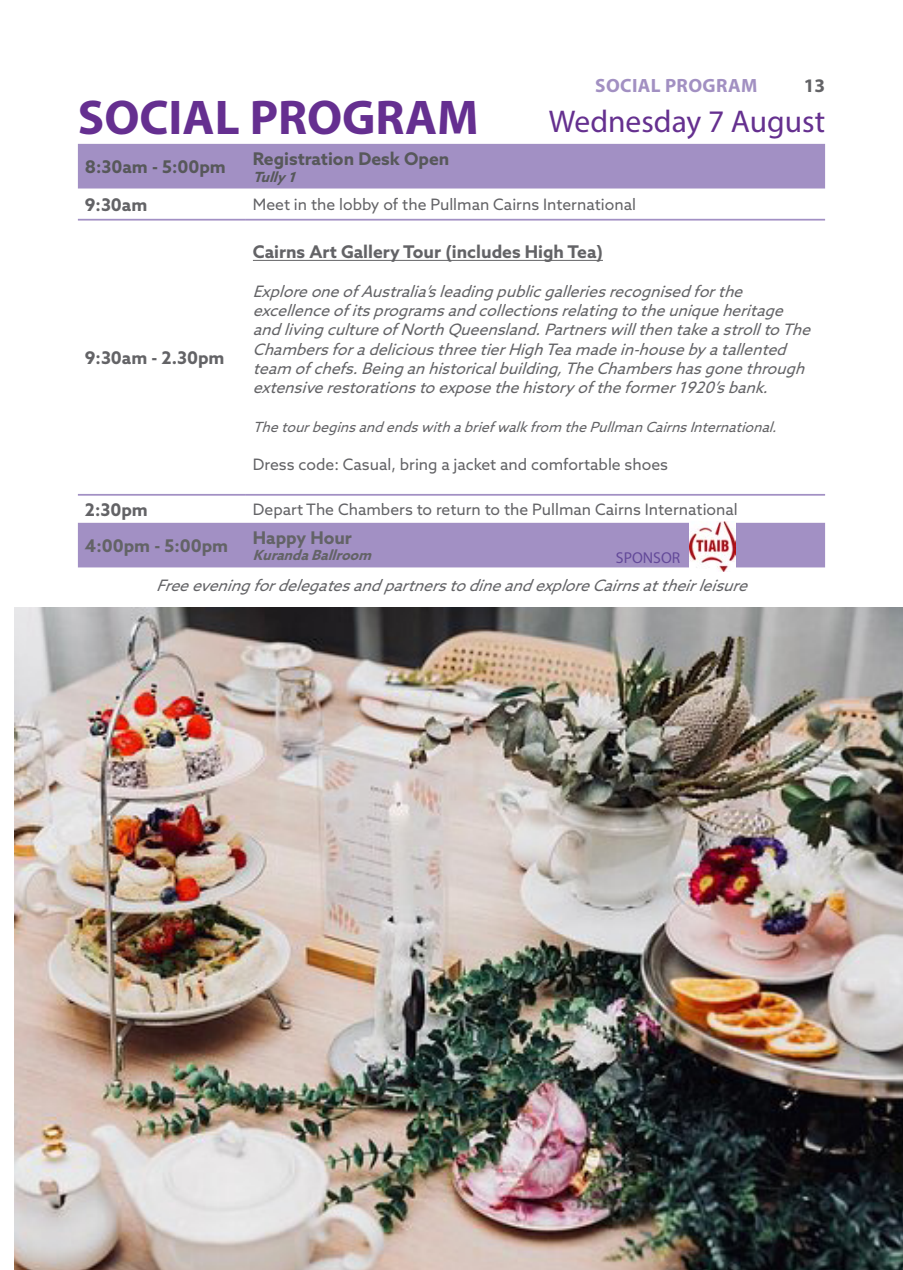
<style>
.page{position:relative;width:903px;height:1270px;background:#fff}
.page>*{position:absolute;margin:0;border:0;box-sizing:border-box;transform-origin:0 0}
.t1{font:700 49px "Myriad Pro";color:#652f90}
.t2{font:31.5px "Myriad Pro";color:#65308f}
.t3{font:700 19.25px "Myriad Pro";letter-spacing:.02em;color:#a290c2}
.t4{font:700 19.25px "Myriad Pro";color:#636366}
.t5{font:700 17.5px "Azo Sans";color:#636366}
.t6{font:700 17.5px "Azo Sans";color:#57585a}
.t7{font:italic 15.75px/19.2px "Azo Sans";color:#636366}
.t8{font:15.75px "Azo Sans";color:#636366}
.t9{font:15.75px "Myriad Pro";color:#634999}
.t10{font:italic 14px "Azo Sans";color:#636366}
.t11{font:italic 700 14px "Azo Sans";color:#636366}
.t12{font:italic 700 14px "Azo Sans";color:#57585a}
</style>
<div class="page">
<div style="left:78px;top:144px;width:747px;height:45px;background:#a290c4"></div>
<div style="left:78px;top:523px;width:747px;height:44px;background:#a290c4"></div>
<hr style="left:78px;top:219px;width:168px;height:2px;background:#a290c4">
<hr style="left:246px;top:219px;width:579px;height:2px;background:#a290c4">
<hr style="left:78px;top:494px;width:168px;height:2px;background:#a290c4">
<hr style="left:246px;top:494px;width:579px;height:2px;background:#a290c4">
<hr style="left:253px;top:260px;width:350px;height:1px;background:#636366">
<img style="left:689px;top:522px;width:46px;height:49px">
<img style="left:15px;top:607px;width:888px;height:663px">
<p class="t3" style="left:595px;top:73px;width:164px">SOCIAL PROGRAM</p>
<p class="t4" style="left:804px;top:73px;width:23px">13</p>
<p class="t1" style="left:78px;top:85px;width:402px">SOCIAL PROGRAM</p>
<p class="t2" style="left:549px;top:102px;width:278px">Wednesday 7 August</p>
<p class="t6" style="left:85px;top:155px;width:142px">8:30am - 5:00pm</p>
<p class="t6" style="left:253px;top:147px;width:198px">Registration Desk Open</p>
<p class="t12" style="left:253px;top:167px;width:49px">Tully1</p>
<p class="t5" style="left:85px;top:193px;width:64px">9:30am</p>
<p class="t8" style="left:253px;top:194px;width:384px">Meet in the lobby of the Pullman Cairns International</p>
<p class="t5" style="left:85px;top:346px;width:141px">9:30am - 2.30pm</p>
<p class="t5" style="left:253px;top:240px;width:351px">Cairns Art Gallery Tour (includes High Tea)</p>
<p class="t7" style="left:253px;top:281px;width:565px">ExploreoneofAustralia’sleadingpublicgalleriesrecognisedforthe excellenceofitsprogramsandcollectionsrelatingtotheuniqueheritage andlivingcultureofNorthQueensland.PartnerswillthentakeastrolltoThe ChambersforadeliciousthreetierHighTeamadein-housebyatallented team ofchefs.Beinganhistoricalbuilding,TheChambershasgonethrough extensiverestorationstoexposethehistoryoftheformer1920’sbank.</p>
<p class="t10" style="left:253px;top:417px;width:530px">Thetourbeginsandendswithabriefwalkfrom thePullmanCairnsInternational.</p>
<p class="t8" style="left:253px;top:454px;width:417px">Dress code: Casual, bring a jacket and comfortable shoes</p>
<p class="t5" style="left:85px;top:498px;width:65px">2:30pm</p>
<p class="t8" style="left:253px;top:499px;width:486px">Depart The Chambers to return to the Pullman Cairns International</p>
<p class="t5" style="left:85px;top:534px;width:145px">4:00pm - 5:00pm</p>
<p class="t5" style="left:253px;top:526px;width:101px">Happy Hour</p>
<p class="t11" style="left:253px;top:546px;width:125px">KurandaBallroom</p>
<p class="t7" style="left:156px;top:575px;width:600px">FreeeveningfordelegatesandpartnerstodineandexploreCairnsattheirleisure</p>
<p class="t9" style="left:616px;top:548px;width:66px">SPONSOR</p>
</div>
